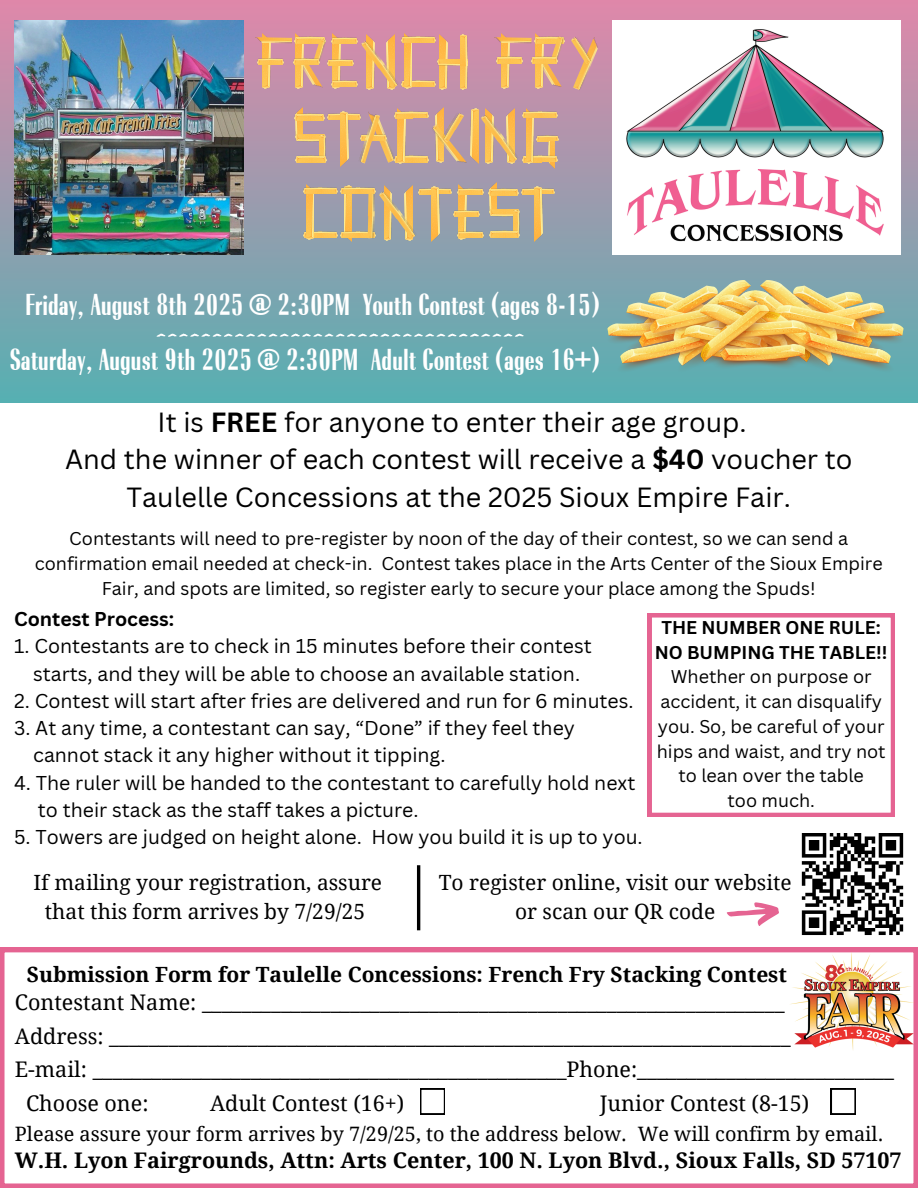
<style>
.page{position:relative;width:918px;height:1188px;background:#fff}
.page>*{position:absolute;margin:0;border:0;box-sizing:border-box;transform-origin:0 0}
.t1{font:700 31.5px "Radiant URW Con";color:#fff}
.t2{font:27px/37.8px "Canva Sans";color:#000;text-align:center}
.t3{font:21.45px "Droid Serif";color:#000}
.t4{font:700 21.45px "Droid Serif";color:#000}
.t5{font:21px/29.2px "Droid Serif";color:#000;text-align:center}
.t6{font:700 21px "Droid Serif";color:#000}
.t7{font:19.8px "Droid Serif";color:#000}
.t8{font:19.5px/27.3px "Canva Sans";color:#000}
.t9{font:700 19.5px "Canva Sans";color:#000}
.t10{font:18px/24.8px "Canva Sans";color:#000;text-align:center}
.t11{font:700 18px "Canva Sans";color:#000}
.s1{font-weight:700}
</style>
<div class="page">
<div style="left:0;top:0;width:918px;height:402px;background:linear-gradient(to bottom,#e289a8,#56afb2)"></div>
<img style="left:612px;top:20px;width:288px;height:234px">
<img style="left:14px;top:20px;width:230px;height:234px">
<img style="left:419px;top:80px;width:16px;height:6px">
<img style="left:401px;top:80px;width:18px;height:7px">
<img style="left:404px;top:33px;width:8px;height:55px">
<img style="left:419px;top:36px;width:16px;height:6px">
<img style="left:401px;top:36px;width:18px;height:7px">
<img style="left:440px;top:35px;width:8px;height:55px">
<img style="left:437px;top:60px;width:24px;height:6px">
<img style="left:461px;top:65px;width:7px;height:25px">
<img style="left:461px;top:35px;width:7px;height:30px">
<img style="left:366px;top:35px;width:8px;height:55px">
<img style="left:386px;top:35px;width:8px;height:55px">
<img style="left:376px;top:59px;width:23px;height:29px">
<img style="left:361px;top:40px;width:24px;height:29px">
<img style="left:262px;top:33px;width:8px;height:55px">
<img style="left:255px;top:37px;width:37px;height:6px">
<img style="left:270px;top:58px;width:13px;height:7px">
<svg style="left:257px;top:58px;width:13px;height:7px"></svg>
<img style="left:299px;top:65px;width:24px;height:27px">
<img style="left:296px;top:33px;width:8px;height:55px">
<img style="left:295px;top:37px;width:30px;height:7px">
<img style="left:313px;top:50px;width:10px;height:15px">
<img style="left:317px;top:39px;width:9px;height:14px">
<img style="left:307px;top:58px;width:13px;height:7px">
<svg style="left:294px;top:58px;width:13px;height:7px"></svg>
<img style="left:333px;top:33px;width:8px;height:55px">
<img style="left:345px;top:80px;width:13px;height:7px">
<svg style="left:332px;top:80px;width:13px;height:7px"></svg>
<img style="left:345px;top:37px;width:13px;height:6px">
<svg style="left:332px;top:37px;width:13px;height:6px"></svg>
<img style="left:341px;top:59px;width:13px;height:6px">
<svg style="left:328px;top:59px;width:13px;height:6px"></svg>
<img style="left:359px;top:232px;width:9px;height:6px">
<img style="left:368px;top:216px;width:7px;height:22px">
<img style="left:368px;top:194px;width:7px;height:22px">
<img style="left:344px;top:185px;width:8px;height:56px">
<img style="left:341px;top:232px;width:18px;height:6px">
<img style="left:359px;top:187px;width:16px;height:7px">
<img style="left:341px;top:187px;width:18px;height:7px">
<img style="left:321px;top:232px;width:16px;height:6px">
<img style="left:303px;top:232px;width:18px;height:6px">
<img style="left:306px;top:184px;width:8px;height:55px">
<img style="left:321px;top:187px;width:16px;height:7px">
<img style="left:303px;top:187px;width:18px;height:7px">
<img style="left:384px;top:185px;width:8px;height:55px">
<img style="left:404px;top:185px;width:8px;height:55px">
<img style="left:393px;top:210px;width:24px;height:29px">
<img style="left:379px;top:190px;width:23px;height:29px">
<img style="left:490px;top:183px;width:6px;height:26px">
<img style="left:490px;top:209px;width:30px;height:8px">
<img style="left:513px;top:224px;width:6px;height:7px">
<svg style="left:513px;top:211px;width:7px;height:13px"></svg>
<img style="left:490px;top:231px;width:30px;height:7px">
<img style="left:489px;top:189px;width:30px;height:7px">
<img style="left:458px;top:184px;width:8px;height:55px">
<img style="left:470px;top:232px;width:13px;height:6px">
<svg style="left:457px;top:232px;width:13px;height:6px"></svg>
<img style="left:470px;top:188px;width:13px;height:7px">
<svg style="left:457px;top:188px;width:13px;height:7px"></svg>
<img style="left:466px;top:210px;width:13px;height:7px">
<svg style="left:453px;top:210px;width:13px;height:7px"></svg>
<img style="left:418px;top:188px;width:33px;height:6px">
<img style="left:432px;top:186px;width:7px;height:55px">
<img style="left:521px;top:188px;width:34px;height:6px">
<img style="left:535px;top:186px;width:8px;height:55px">
<img style="left:502px;top:33px;width:8px;height:55px">
<img style="left:494px;top:37px;width:38px;height:6px">
<svg style="left:497px;top:57px;width:25px;height:6px"></svg>
<img style="left:538px;top:58px;width:24px;height:34px">
<img style="left:535px;top:33px;width:8px;height:55px">
<img style="left:535px;top:36px;width:19px;height:7px">
<img style="left:551px;top:48px;width:10px;height:15px">
<img style="left:554px;top:36px;width:10px;height:14px">
<svg style="left:532px;top:57px;width:25px;height:6px"></svg>
<img style="left:573px;top:37px;width:28px;height:54px">
<img style="left:578px;top:48px;width:14px;height:16px">
<img style="left:571px;top:36px;width:13px;height:16px">
<img style="left:368px;top:109px;width:28px;height:54px">
<img style="left:380px;top:134px;width:7px;height:7px">
<img style="left:358px;top:135px;width:15px;height:28px">
<img style="left:365px;top:114px;width:15px;height:28px">
<img style="left:471px;top:108px;width:7px;height:56px">
<img style="left:413px;top:156px;width:16px;height:6px">
<img style="left:395px;top:156px;width:18px;height:6px">
<img style="left:398px;top:109px;width:7px;height:55px">
<img style="left:413px;top:112px;width:16px;height:6px">
<img style="left:395px;top:112px;width:18px;height:6px">
<img style="left:486px;top:109px;width:8px;height:55px">
<img style="left:506px;top:109px;width:8px;height:55px">
<img style="left:495px;top:133px;width:24px;height:29px">
<img style="left:481px;top:114px;width:23px;height:28px">
<img style="left:548px;top:141px;width:7px;height:27px">
<img style="left:541px;top:156px;width:16px;height:6px">
<img style="left:523px;top:156px;width:18px;height:6px">
<img style="left:526px;top:109px;width:8px;height:55px">
<img style="left:541px;top:112px;width:16px;height:6px">
<img style="left:523px;top:112px;width:18px;height:6px">
<svg style="left:537px;top:135px;width:21px;height:6px"></svg>
<img style="left:296px;top:108px;width:6px;height:26px">
<img style="left:296px;top:134px;width:30px;height:8px">
<img style="left:319px;top:149px;width:6px;height:7px">
<svg style="left:319px;top:136px;width:7px;height:13px"></svg>
<img style="left:296px;top:156px;width:30px;height:7px">
<img style="left:295px;top:114px;width:30px;height:7px">
<img style="left:435px;top:108px;width:8px;height:16px">
<img style="left:431px;top:124px;width:36px;height:43px">
<img style="left:449px;top:111px;width:15px;height:19px">
<img style="left:441px;top:125px;width:15px;height:17px">
<img style="left:328px;top:114px;width:33px;height:5px">
<img style="left:341px;top:111px;width:8px;height:56px">
<svg style="left:647px;top:613px;width:248px;height:204px"></svg>
<svg style="left:0;top:948px;width:918px;height:240px"></svg>
<svg style="left:157px;top:333px;width:366px;height:4px"></svg>
<img style="left:607px;top:281px;width:73px;height:92px">
<img style="left:680px;top:281px;width:224px;height:92px">
<hr style="left:417px;top:865px;width:3px;height:65px;background:#000">
<svg style="left:726px;top:902px;width:53px;height:24px"></svg>
<svg style="left:420px;top:1089px;width:25px;height:25px"></svg>
<svg style="left:831px;top:1089px;width:25px;height:25px"></svg>
<img style="left:802px;top:833px;width:101px;height:103px">
<img style="left:789px;top:953px;width:125px;height:98px">
<p class="t1" style="left:25px;top:292px;width:576px">Friday, August 8th 2025 @ 2:30PM Youth Contest (ages 8-15)</p>
<p class="t1" style="left:10px;top:346px;width:591px">Saturday, August 9th 2025 @ 2:30PM Adult Contest (ages 16+)</p>
<p class="t2" style="left:65px;top:402px;width:789px">It is <span class="s1">FREE</span> for anyone to enter their age group.<br>And the winner of each contest will receive a <span class="s1">$40</span> voucher to<br>Taulelle Concessions at the 2025 Sioux Empire Fair.</p>
<p class="t10" style="left:35px;top:526px;width:850px">Contestants will need to pre-register by noon of the day of their contest, so we can send a confirmation email needed at check-in. Contest takes place in the Arts Center of the Sioux Empire<br>Fair, and spots are limited, so register early to secure your place among the Spuds!</p>
<p class="t9" style="left:14px;top:605px;width:162px">Contest Process:</p>
<p class="t8" style="left:14px;top:632px;width:579px;text-align:center">1. Contestants are to check in 15 minutes before their contest starts, and they will be able to choose an available station.</p>
<p class="t8" style="left:14px;top:687px;width:621px">2. Contest will start after fries are delivered and run for 6 minutes.</p>
<p class="t8" style="left:33px;top:714px;width:543px;text-indent:-19px">3. At any time, a contestant can say, “Done” if they feel they cannot stack it any higher without it tipping.</p>
<p class="t8" style="left:38px;top:768px;width:599px;text-indent:-24px">4. The ruler will be handed to the contestant to carefully hold next to their stack as the staff takes a picture.</p>
<p class="t8" style="left:14px;top:823px;width:630px">5. Towers are judged on height alone. How you build it is up to you.</p>
<p class="t11" style="left:661px;top:615px;width:221px">THE NUMBER ONE RULE:</p>
<p class="t10" style="left:655px;top:639px;width:234px"><span class="s1">NO BUMPING THE TABLE!!<br></span>Whether on purpose or accident, it can disqualify</p>
<p class="t10" style="left:657px;top:714px;width:230px;text-align:left">you. So, be careful of your hips and waist, and try not</p>
<p class="t10" style="left:678px;top:763px;width:187px">to lean over the table</p>
<p class="t10" style="left:728px;top:788px;width:89px">too much.</p>
<p class="t5" style="left:33px;top:868px;width:350px">If mailing your registration, assure that this form arrives by 7/29/25</p>
<p class="t5" style="left:439px;top:868px;width:354px">To register online, visit our website or scan our QR code</p>
<p class="t6" style="left:27px;top:963px;width:762px">Submission Form for Taulelle Concessions: French Fry Stacking Contest</p>
<p class="t3" style="left:15px;top:990px;width:771px">Contestant Name: ___________________________________________________________</p>
<p class="t3" style="left:15px;top:1024px;width:777px">Address: _____________________________________________________________________</p>
<p class="t3" style="left:15px;top:1057px;width:881px">E-mail: ________________________________________________Phone:__________________________</p>
<p class="t3" style="left:26px;top:1091px;width:124px">Choose one:</p>
<p class="t3" style="left:210px;top:1091px;width:196px">Adult Contest (16+)</p>
<p class="t3" style="left:600px;top:1091px;width:211px">Junior Contest (8-15)</p>
<p class="t7" style="left:15px;top:1122px;width:870px">Please assure your form arrives by 7/29/25, to the address below. We will confirm by email.</p>
<p class="t4" style="left:15px;top:1148px;width:888px">W.H. Lyon Fairgrounds, Attn: Arts Center, 100 N. Lyon Blvd., Sioux Falls, SD 57107</p>
</div>
